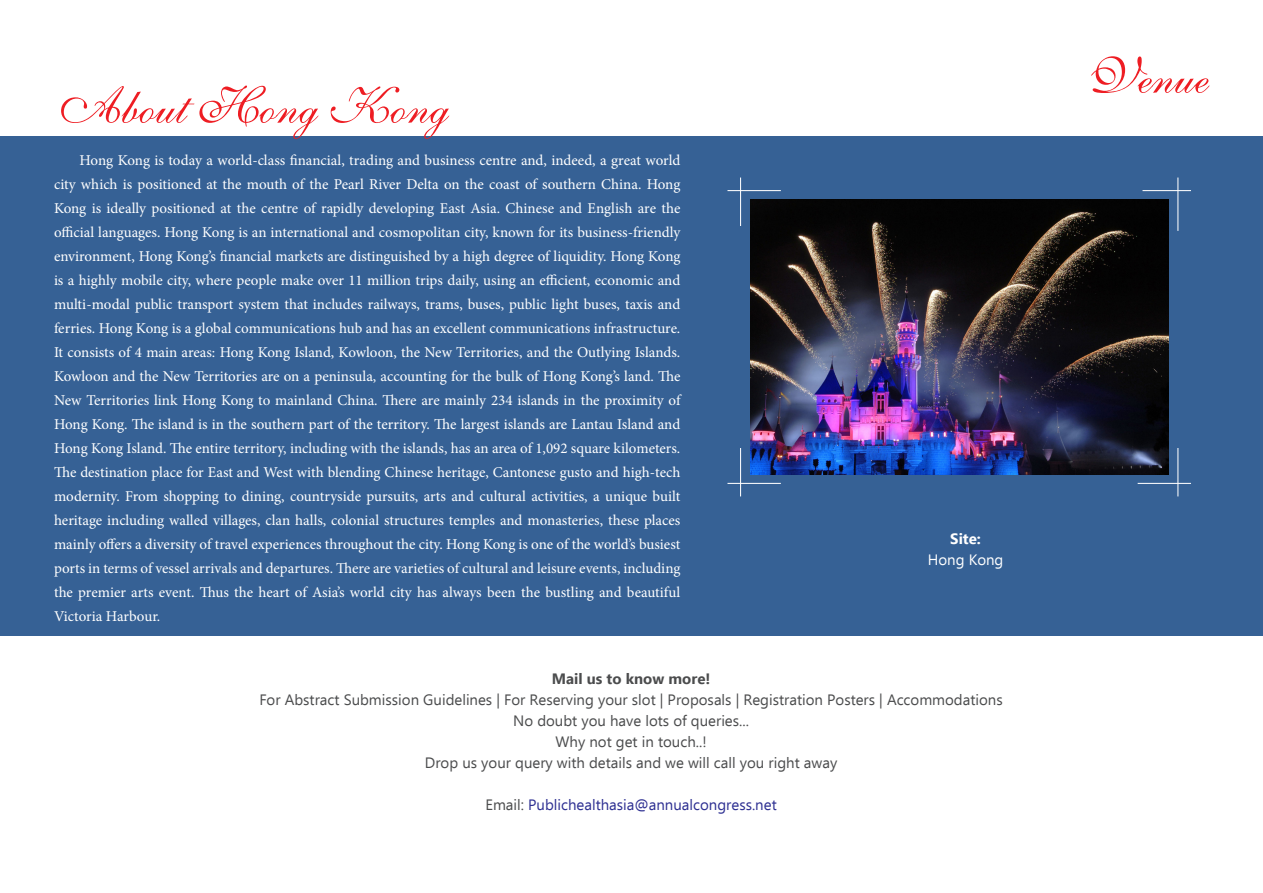
<style>
.page{position:relative;width:1263px;height:893px;background:#fff}
.page>*{position:absolute;margin:0;border:0;box-sizing:border-box;transform-origin:0 0}
.t1{font:51px "English 111 Presto BT";color:#ee1d23}
.t2{font:15px/24px "Minion Pro";color:#fff;text-align:justify}
.t3{font:15px "Ebrima";color:#4b4c4d}
.t4{font:15px "Ebrima";color:#2e3092}
.t5{font:700 15px "Ebrima";color:#4b4c4d}
.t6{font:15px "Ebrima";color:#fff}
.t7{font:700 15px "Ebrima";color:#fff}
.s1{color:#4b4c4d}
</style>
<div class="page">
<div style="left:0;top:136px;width:1263px;height:500px;background:#366195"></div>
<img style="left:750px;top:200px;width:418px;height:274px">
<hr style="left:1138px;top:483px;width:53px;height:1px;background:#fff">
<hr style="left:1177px;top:448px;width:1px;height:48px;background:#fff">
<hr style="left:727px;top:483px;width:54px;height:1px;background:#fff">
<hr style="left:740px;top:448px;width:1px;height:48px;background:#fff">
<hr style="left:727px;top:190px;width:54px;height:1px;background:#fff">
<hr style="left:740px;top:178px;width:1px;height:48px;background:#fff">
<hr style="left:1177px;top:178px;width:1px;height:53px;background:#fff">
<hr style="left:1142px;top:190px;width:49px;height:1px;background:#fff">
<p class="t1" style="left:60px;top:75px;width:391px">About Hong Kong</p>
<p class="t2" style="left:54px;top:148px;width:628px;text-indent:26px">Hong Kong is today a world-class financial, trading and business centre and, indeed, a great world city which is positioned at the mouth of the Pearl River Delta on the coast of southern China. Hong Kong is ideally positioned at the centre of rapidly developing East Asia. Chinese and English are the official languages. Hong Kong is an international and cosmopolitan city, known for its business-friendly environment, Hong Kong’s financial markets are distinguished by a high degree of liquidity. Hong Kong is a highly mobile city, where people make over 11 million trips daily, using an efficient, economic and multi-modal public transport system that includes railways, trams, buses, public light buses, taxis and ferries. Hong Kong is a global communications hub and has an excellent communications infrastructure.<br>It consists of 4 main areas: Hong Kong Island, Kowloon, the New Territories, and the Outlying Islands.<br>Kowloon and the New Territories are on a peninsula, accounting for the bulk of Hong Kong’s land. The New Territories link Hong Kong to mainland China. There are mainly 234 islands in the proximity of Hong Kong. The island is in the southern part of the territory. The largest islands are Lantau Island and Hong Kong Island. The entire territory, including with the islands, has an area of 1,092 square kilometers.<br>The destination place for East and West with blending Chinese heritage, Cantonese gusto and high-tech modernity. From shopping to dining, countryside pursuits, arts and cultural activities, a unique built heritage including walled villages, clan halls, colonial structures temples and monasteries, these places mainly offers a diversity of travel experiences throughout the city. Hong Kong is one of the world’s busiest ports in terms of vessel arrivals and departures. There are varieties of cultural and leisure events, including the premier arts event. Thus the heart of Asia’s world city has always been the bustling and beautiful Victoria Harbour.</p>
<p class="t7" style="left:950px;top:527px;width:32px">Site:</p>
<p class="t6" style="left:928px;top:549px;width:77px">Hong Kong</p>
<p class="t5" style="left:552px;top:667px;width:160px">Mail us to know more!</p>
<p class="t3" style="left:259px;top:689px;width:745px">For Abstract Submission Guidelines | For Reserving your slot | Proposals | Registration Posters | Accommodations</p>
<p class="t3" style="left:513px;top:710px;width:237px">No doubt you have lots of queries...</p>
<p class="t3" style="left:556px;top:731px;width:153px">Why not get in touch..!</p>
<p class="t3" style="left:425px;top:752px;width:414px">Drop us your query with details and we will call you right away</p>
<p class="t4" style="left:485px;top:794px;width:293px"><span class="s1">Email:</span> Publichealthasia@annualcongress.net</p>
<p class="t1" style="left:1085px;top:45px;width:125px">Venue</p>
</div>
